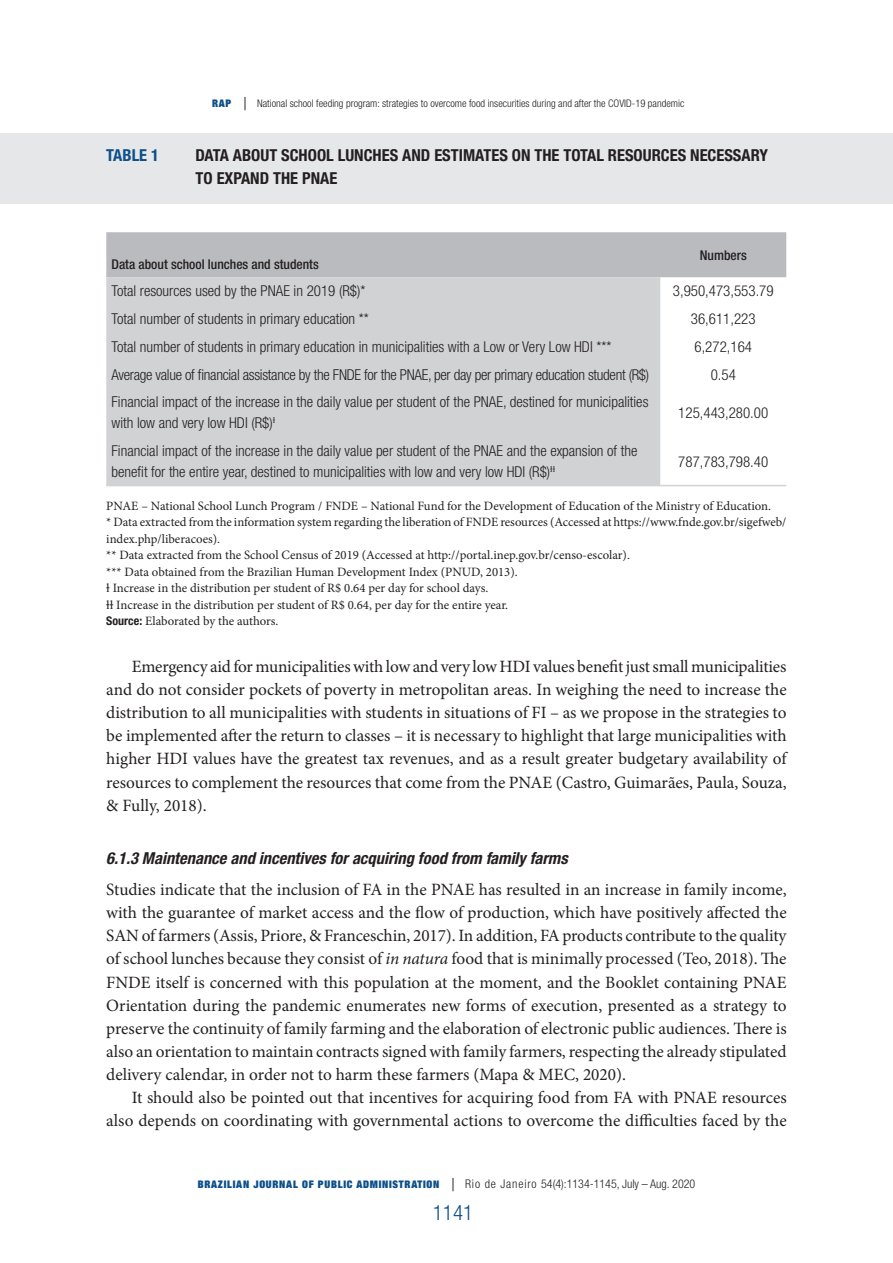
<style>
.page{position:relative;width:893px;height:1263px;background:#fff}
.page>*{position:absolute;margin:0;border:0;box-sizing:border-box;transform-origin:0 0}
.t1{font:300 condensed 21px "Helvetica Neue LT Std";color:#0c4f89}
.texto_3{font:17.25px/23.1px "Minion Pro";color:#231f20;text-align:justify}
.tit_tab{font:700 condensed 16.5px/23.1px "Helvetica Neue LT Std";color:#231f20}
.SUB3{font:italic 700 condensed 16.5px "Helvetica Neue LT Std";color:#231f20}
.tit_tab-2{font:700 condensed 16.5px "Helvetica Neue LT Std";color:#0c4f89}
.TEXTO_TAB{font:300 condensed 15px/21px "Helvetica Neue LT Std";color:#231f20}
.TEXTO_TAB-2{font:300 condensed 15px "Helvetica Neue LT Std";letter-spacing:-.02em;color:#231f20}
.GARGANTA{font:500 condensed 13.5px "Helvetica Neue LT Std";color:#231f20}
.fonte{font:12.75px/16.5px "Minion Pro";letter-spacing:-.005em;color:#231f20}
.t2{font:300 condensed 12px "Helvetica Neue LT Std";color:#231f20}
.t3{font:300 condensed 10.5px "Helvetica Neue LT Std";color:#231f20}
.s1{font-family:"Helvetica Neue";font-weight:900;font-stretch:expanded;color:#0c4f89}
.s2{font-size:18px}
.s3{font-family:"Times New Roman"}
.s4{font-family:"Helvetica Neue LT Std";font-weight:700;font-stretch:condensed;font-size:12px}
.s5{font-style:italic}
.s6{font-family:"Helvetica Neue";font-weight:900;font-stretch:expanded;font-size:10.5px;color:#0c4f89}
</style>
<div class="page">
<div style="left:0;top:133px;width:893px;height:70px;background:#e6e7e9"></div>
<div style="left:106px;top:232px;width:680px;height:45px;background:#babbbe"></div>
<div style="left:106px;top:277px;width:554px;height:208px;background:#d1d2d4"></div>
<hr style="left:106px;top:485px;width:554px;height:1px;background:#d1d2d4">
<hr style="left:660px;top:485px;width:126px;height:1px;background:#d1d2d4">
<p class="t3" style="left:212px;top:98px;width:474px"><span class="s1">RAP</span> <span class="s2">|</span> National school feeding program: strategies to overcome food insecurities during and after the COVID-19 pandemic</p>
<p class="tit_tab-2" style="left:106px;top:145px;width:54px">TABLE 1</p>
<p class="tit_tab" style="left:196px;top:143px;width:574px">DATA ABOUT SCHOOL LUNCHES AND ESTIMATES ON THE TOTAL RESOURCES NECESSARY<br>TO EXPAND THE PNAE</p>
<p class="GARGANTA" style="left:112px;top:256px;width:209px">Data about school lunches and students</p>
<p class="GARGANTA" style="left:700px;top:247px;width:48px">Numbers</p>
<p class="TEXTO_TAB" style="left:112px;top:281px;width:255px">Total resources used by the PNAE in 2019 (R$)*</p>
<p class="TEXTO_TAB" style="left:673px;top:281px;width:102px">3,950,473,553.79</p>
<p class="TEXTO_TAB" style="left:112px;top:308px;width:259px">Total number of students in primary education **</p>
<p class="TEXTO_TAB" style="left:691px;top:308px;width:66px">36,611,223</p>
<p class="TEXTO_TAB" style="left:112px;top:336px;width:501px">Total number of students in primary education in municipalities with a Low or Very Low HDI ***</p>
<p class="TEXTO_TAB" style="left:694px;top:336px;width:59px">6,272,164</p>
<p class="TEXTO_TAB-2" style="left:112px;top:366px;width:539px">Average value of financial assistance by the FNDE for the PNAE, per day per primary education student (R$)</p>
<p class="TEXTO_TAB" style="left:711px;top:364px;width:27px">0.54</p>
<p class="TEXTO_TAB" style="left:112px;top:391px;width:538px">Financial impact of the increase in the daily value per student of the PNAE, destined for municipalities with low and very low HDI (R$)<sup>ⱡ</sup></p>
<p class="TEXTO_TAB" style="left:678px;top:402px;width:91px">125,443,280.00</p>
<p class="TEXTO_TAB" style="left:112px;top:440px;width:527px">Financial impact of the increase in the daily value per student of the PNAE and the expansion of the benefit for the entire year, destined to municipalities with low and very low HDI (R$)<sup>ⱡⱡ</sup></p>
<p class="TEXTO_TAB" style="left:678px;top:451px;width:91px">787,783,798.40</p>
<p class="fonte" style="left:106px;top:497px;width:666px">PNAE – National School Lunch Program / FNDE – National Fund for the Development of Education of the Ministry of Education.</p>
<p class="fonte" style="left:106px;top:514px;width:682px">* Data extracted from the information system regarding the liberation of FNDE resources (Accessed at https://www.fnde.gov.br/sigefweb/ index.php/liberacoes).</p>
<p class="fonte" style="left:106px;top:547px;width:525px">** Data extracted from the School Census of 2019 (Accessed at http://portal.inep.gov.br/censo-escolar).</p>
<p class="fonte" style="left:106px;top:563px;width:413px">*** Data obtained from the Brazilian Human Development Index (PNUD, 2013).</p>
<p class="fonte" style="left:106px;top:580px;width:384px"><span class="s3">ⱡ</span> Increase in the distribution per student of R$ 0.64 per day for school days.</p>
<p class="fonte" style="left:106px;top:596px;width:403px"><span class="s3">ⱡⱡ</span> Increase in the distribution per student of R$ 0.64, per day for the entire year.</p>
<p class="fonte" style="left:106px;top:613px;width:174px"><span class="s4">Source:</span> Elaborated by the authors.</p>
<p class="texto_3" style="left:106px;top:655px;width:682px;text-indent:26px">Emergency aid for municipalities with low and very low HDI values benefit just small municipalities and do not consider pockets of poverty in metropolitan areas. In weighing the need to increase the distribution to all municipalities with students in situations of FI – as we propose in the strategies to be implemented after the return to classes – it is necessary to highlight that large municipalities with higher HDI values have the greatest tax revenues, and as a result greater budgetary availability of resources to complement the resources that come from the PNAE (Castro, Guimarães, Paula, Souza, &amp; Fully, 2018).</p>
<p class="SUB3" style="left:106px;top:848px;width:463px">6.1.3 Maintenance and incentives for acquiring food from family farms</p>
<p class="texto_3" style="left:106px;top:878px;width:682px">Studies indicate that the inclusion of FA in the PNAE has resulted in an increase in family income, with the guarantee of market access and the flow of production, which have positively affected the SAN of farmers (Assis, Priore, &amp; Franceschin, 2017). In addition, FA products contribute to the quality of school lunches because they consist of <span class="s5">in natura</span> food that is minimally processed (Teo, 2018). The FNDE itself is concerned with this population at the moment, and the Booklet containing PNAE Orientation during the pandemic enumerates new forms of execution, presented as a strategy to preserve the continuity of family farming and the elaboration of electronic public audiences. There is also an orientation to maintain contracts signed with family farmers, respecting the already stipulated delivery calendar, in order not to harm these farmers (Mapa &amp; MEC, 2020).</p>
<p class="texto_3" style="left:106px;top:1086px;width:682px;text-align:right">It should also be pointed out that incentives for acquiring food from FA with PNAE resources also depends on coordinating with governmental actions to overcome the difficulties faced by the</p>
<p class="t2" style="left:198px;top:1176px;width:499px"><span class="s6">BRAZILIAN JOURNAL OF PUBLIC ADMINISTRATION</span> <span class="s2">|</span> Rio de Janeiro 54(4):1134-1145, July – Aug. 2020</p>
<p class="t1" style="left:433px;top:1200px;width:42px">1141</p>
</div>
